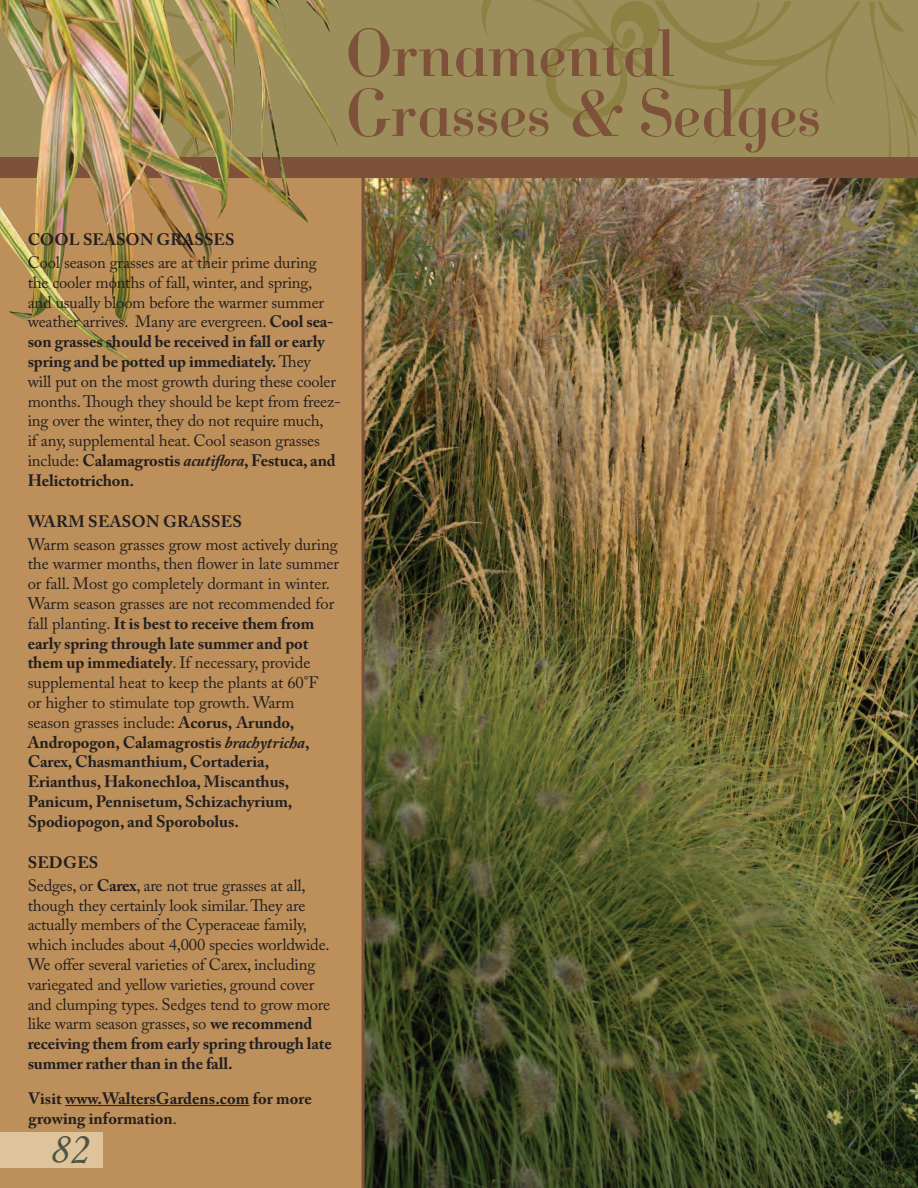
<style>
.page{position:relative;width:918px;height:1188px;background:#fff}
.page>*{position:absolute;margin:0;border:0;box-sizing:border-box;transform-origin:0 0}
.t1{font:70.5px "Cantabile";color:#7e513a}
.t2{font:45px "Monotype Corsiva";color:#4e5545}
.t3{font:16.5px/19.8px "Adobe Caslon Pro";letter-spacing:-.01em;color:#231f20}
.t4{font:700 16.5px/19.8px "Adobe Caslon Pro";color:#231f20}
.s1{font-weight:700}
.s2{font-weight:700;font-style:italic}
.s3{font-weight:400}
</style>
<div class="page">
<img style="left:365px;top:178px;width:553px;height:1010px">
<div style="left:0;top:0;width:363px;height:1188px;background:#bd8f5a"></div>
<div style="left:0;top:0;width:918px;height:159px;background:#9d8f5b"></div>
<hr style="left:362px;top:172px;width:3px;height:1016px;background:#7e513a">
<hr style="left:65px;top:1105px;width:184px;height:1px;background:#231f20">
<svg style="left:482px;top:0;width:351px;height:145px"></svg>
<svg style="left:833px;top:1px;width:84px;height:230px"></svg>
<svg style="left:534px;top:37px;width:48px;height:75px"></svg>
<div style="left:0;top:157px;width:918px;height:21px;background:#7e513a"></div>
<img style="left:0;top:0;width:338px;height:374px">
<div style="left:0;top:1132px;width:103px;height:36px;background:#dfc39b"></div>
<p class="t1" style="left:346px;top:5px;width:330px">Ornamental</p>
<p class="t1" style="left:346px;top:65px;width:477px">Grasses &amp; Sedges</p>
<p class="t4" style="left:28px;top:230px;width:208px">COOL SEASON GRASSES</p>
<p class="t3" style="left:28px;top:252px;width:315px">Cool season grasses are at their prime during the cooler months of fall, winter, and spring,<br>and usually bloom before the warmer summer weather arrives. Many are evergreen. <span class="s1">Cool sea&shy;son grasses should be received in fall or early spring and be potted up immediately.</span> They<br>will put on the most growth during these cooler months. Though they should be kept from freez&shy;ing over the winter, they do not require much,<br>if any, supplemental heat. Cool season grasses include: <span class="s1">Calamagrostis</span> <span class="s2">acutiflora</span><span class="s1">, Festuca, and Helictotrichon.</span></p>
<p class="t4" style="left:28px;top:512px;width:216px">WARM SEASON GRASSES</p>
<p class="t3" style="left:28px;top:534px;width:313px">Warm season grasses grow most actively during the warmer months, then flower in late summer or fall. Most go completely dormant in winter.<br>Warm season grasses are not recommended for fall planting. <span class="s1">It is best to receive them from early spring through late summer and pot them up immediately</span>. If necessary, provide supplemental heat to keep the plants at 60°F<br>or higher to stimulate top growth. Warm season grasses include: <span class="s1">Acorus, Arundo, Andropogon, Calamagrostis</span> <span class="s2">brachytricha</span><span class="s1">, Carex, Chasmanthium, Cortaderia, Erianthus, Hakonechloa, Miscanthus, Panicum, Pennisetum, Schizachyrium, Spodiopogon, and Sporobolus.</span></p>
<p class="t4" style="left:28px;top:853px;width:72px">SEDGES</p>
<p class="t3" style="left:28px;top:875px;width:306px">Sedges, or <span class="s1">Carex</span>, are not true grasses at all, though they certainly look similar. They are actually members of the Cyperaceae family, which includes about 4,000 species worldwide.<br>We offer several varieties of Carex, including variegated and yellow varieties, ground cover and clumping types. Sedges tend to grow more like warm season grasses, so <span class="s1">we recommend receiving them from early spring through late summer rather than in the fall.</span></p>
<p class="t4" style="left:28px;top:1088px;width:285px">Visit www.WaltersGardens.com for more growing information<span class="s3">.</span></p>
<p class="t2" style="left:48px;top:1121px;width:41px">82</p>
</div>
